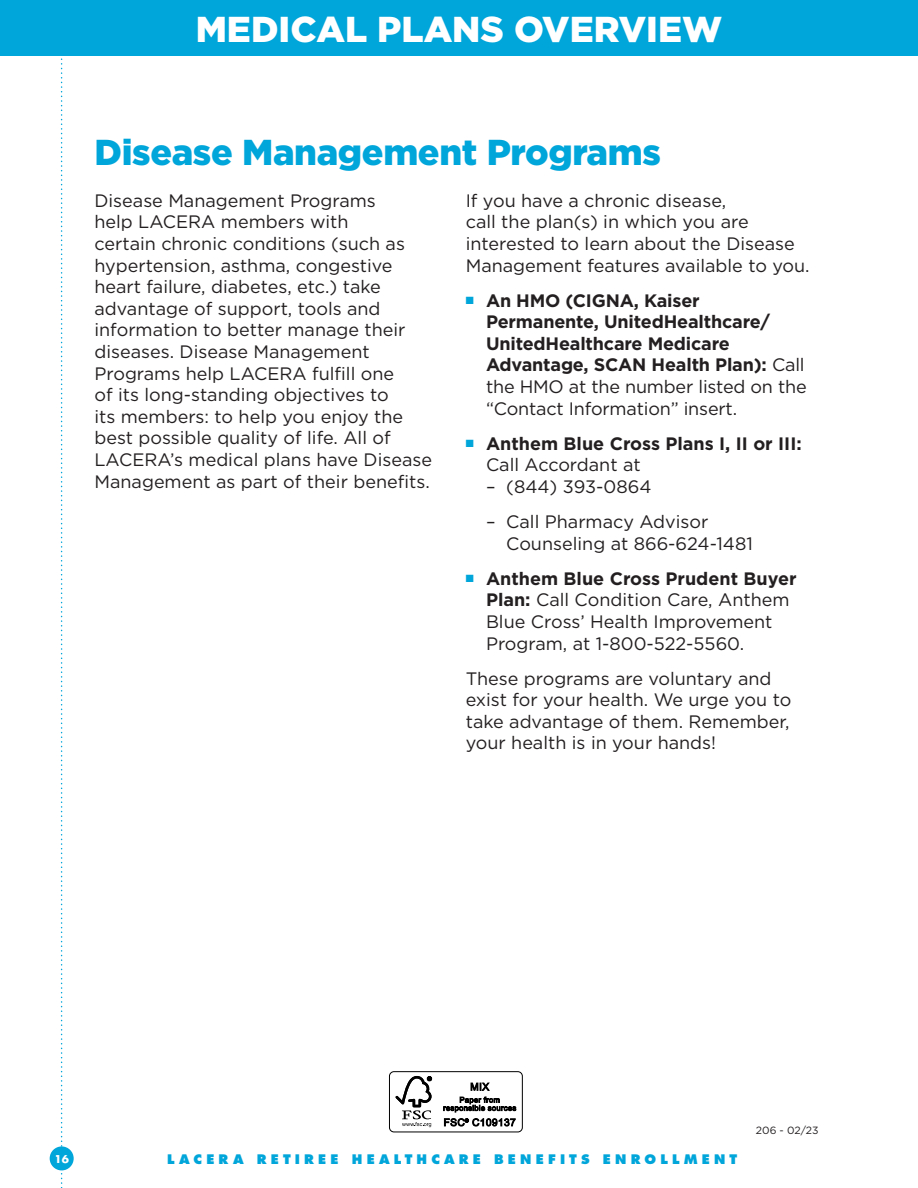
<style>
.page{position:relative;width:918px;height:1188px;background:#fff}
.page>*{position:absolute;margin:0;border:0;box-sizing:border-box;transform-origin:0 0}
.t1{font:900 36px "Gotham";letter-spacing:-.01em;color:#00a5da}
.t2{font:900 36px "Gotham";color:#fff}
.t3{font:18px/21.6px "Gotham";color:#231f20}
.t4{font:700 18px/21.6px "Gotham";letter-spacing:-.01em;color:#231f20}
.t5{font:800 12.9px "Futura Std";letter-spacing:.325em;color:#00a5da}
.t6{font:10.5px "Gotham";color:#231f20}
.t7{font:700 10.5px "Futura Std";color:#fff}
.s1{font-weight:400}
.s2{font-weight:700}
</style>
<div class="page">
<div style="left:0;top:0;width:918px;height:56px;background:#00a5da"></div>
<svg style="left:61px;top:58px;width:2px;height:1130px"></svg>
<div style="left:50px;top:1146px;width:24px;height:24px;background:#00a5da;border-radius:50%"></div>
<div style="left:389px;top:1071px;width:134px;height:61px;border:1px solid #000;border-radius:5px"></div>
<svg style="left:395px;top:1076px;width:37px;height:51px"></svg>
<svg style="left:443px;top:1082px;width:73px;height:30px"></svg>
<svg style="left:444px;top:1118px;width:72px;height:8px"></svg>
<h1 class="t2" style="left:196px;top:5px;width:528px">MEDICAL PLANS OVERVIEW</h1>
<h1 class="t1" style="left:94px;top:127px;width:568px">Disease Management Programs</h1>
<p class="t3" style="left:94px;top:189px;width:339px">Disease Management Programs<br>help LACERA members with<br>certain chronic conditions (such as hypertension, asthma, congestive heart failure, diabetes, etc.) take advantage of support, tools and information to better manage their diseases. Disease Management Programs help LACERA fulfill one<br>of its long-standing objectives to<br>its members: to help you enjoy the best possible quality of life. All of LACERA’s medical plans have Disease Management as part of their benefits.</p>
<p class="t3" style="left:466px;top:189px;width:345px">If you have a chronic disease,<br>call the plan(s) in which you are interested to learn about the Disease Management features available to you.</p>
<p class="t4" style="left:486px;top:289px;width:322px;text-indent:-20px"><sup>■</sup> An HMO (CIGNA, Kaiser<br>Permanente, UnitedHealthcare/<br>UnitedHealthcare Medicare<br>Advantage, SCAN Health Plan): <span class="s1">Call the HMO at the number listed on the “Contact Information” insert.</span></p>
<p class="t4" style="left:486px;top:432px;width:317px;text-indent:-20px"><sup>■</sup> Anthem Blue Cross Plans I, II or III:<br><span class="s1">Call Accordant at</span></p>
<p class="t3" style="left:486px;top:475px;width:167px">– (844) 393-0864</p>
<p class="t3" style="left:506px;top:510px;width:248px;text-indent:-20px">– Call Pharmacy Advisor<br>Counseling at 866-624-1481</p>
<p class="t3" style="left:486px;top:567px;width:312px;text-indent:-20px"><sup>■</sup> <span class="s2">Anthem Blue Cross Prudent Buyer<br>Plan:</span> Call Condition Care, Anthem<br>Blue Cross’ Health Improvement<br>Program, at 1-800-522-5560.</p>
<p class="t3" style="left:466px;top:667px;width:327px">These programs are voluntary and exist for your health. We urge you to take advantage of them. Remember, your health is in your hands!</p>
<p class="t7" style="left:54px;top:1152px;width:16px">16</p>
<p class="t5" style="left:167px;top:1151px;width:572px">LACERA RETIREE HEALTHCARE BENEFITS ENROLLMENT</p>
<p class="t6" style="left:756px;top:1123px;width:64px">206 - 02/23</p>
</div>
